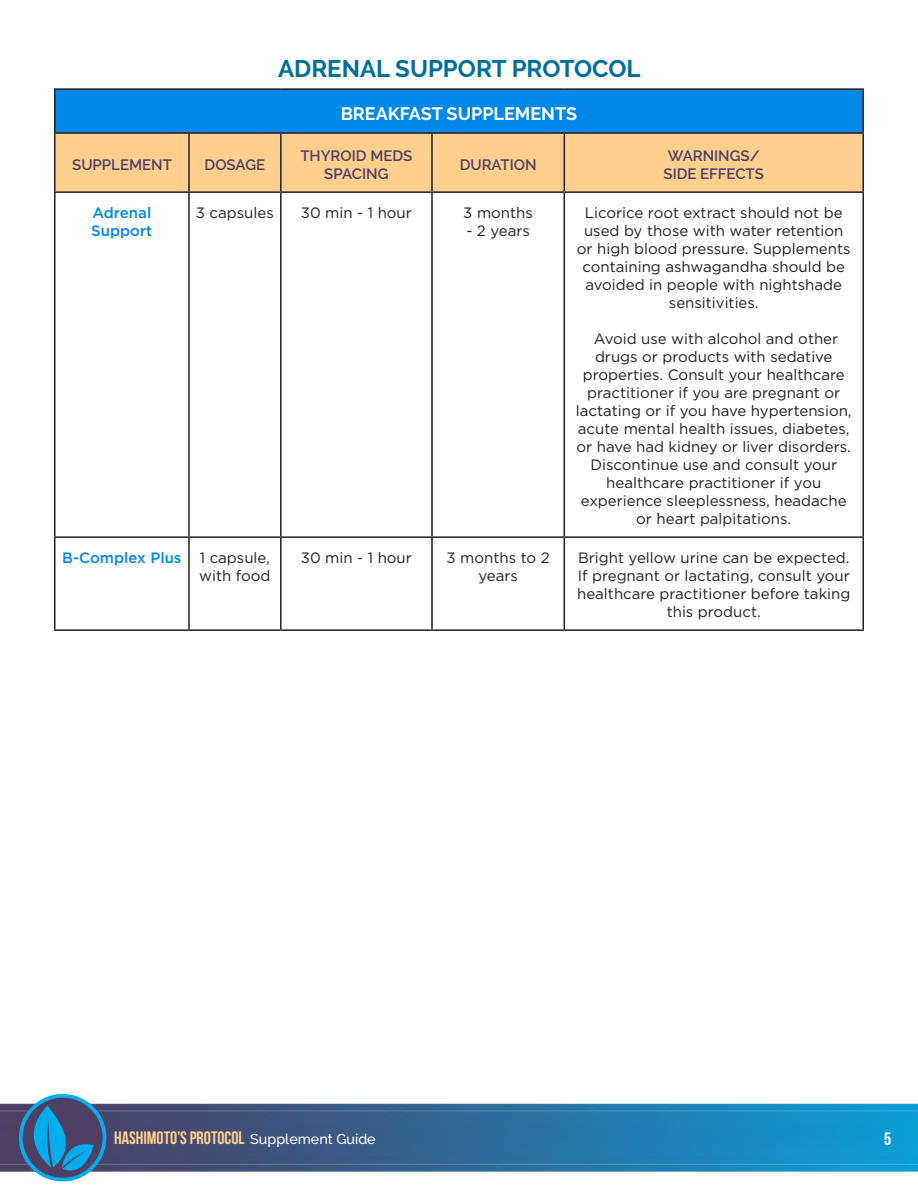
<style>
.page{position:relative;width:918px;height:1188px;background:#fff}
.page>*{position:absolute;margin:0;border:0;box-sizing:border-box;transform-origin:0 0}
.t1{font:700 24px "Raleway";color:#006f9c}
.t2{font:18px "Bebas Neue";color:#fecf8d}
.t3{font:700 18px "Raleway";color:#fff}
.t4{font:18px "Bebas Neue";color:#fff}
.t5{font:15px/18px "Gotham";color:#231f20;text-align:center}
.t6{font:600 15px/18px "Raleway";color:#4d4064;text-align:center}
.t7{font:500 15px "Gotham";color:#0088e8}
.s1{font-family:"Raleway";font-weight:500;font-size:14.25px;color:#fff}
</style>
<div class="page">
<img style="left:0;top:1103px;width:918px;height:69px">
<svg style="left:17px;top:1094px;width:89px;height:87px;background:#487ea8"></svg>
<div style="left:55px;top:89px;width:808px;height:44px;background:#0088e8"></div>
<div style="left:56px;top:134px;width:806px;height:57px;background:#fecf8d"></div>
<hr style="left:54px;top:88px;width:135px;height:2px;background:#231f20">
<hr style="left:54px;top:90px;width:2px;height:42px;background:#231f20">
<hr style="left:189px;top:88px;width:92px;height:2px;background:#231f20">
<hr style="left:281px;top:88px;width:151px;height:2px;background:#231f20">
<hr style="left:432px;top:88px;width:132px;height:2px;background:#231f20">
<hr style="left:564px;top:88px;width:300px;height:2px;background:#231f20">
<hr style="left:862px;top:90px;width:2px;height:42px;background:#231f20">
<hr style="left:54px;top:132px;width:135px;height:2px;background:#231f20">
<hr style="left:54px;top:134px;width:2px;height:57px;background:#231f20">
<hr style="left:189px;top:132px;width:92px;height:2px;background:#231f20">
<hr style="left:188px;top:134px;width:2px;height:57px;background:#231f20">
<hr style="left:281px;top:132px;width:151px;height:2px;background:#231f20">
<hr style="left:280px;top:134px;width:2px;height:57px;background:#231f20">
<hr style="left:432px;top:132px;width:132px;height:2px;background:#231f20">
<hr style="left:431px;top:134px;width:2px;height:57px;background:#231f20">
<hr style="left:564px;top:132px;width:300px;height:2px;background:#231f20">
<hr style="left:564px;top:134px;width:1px;height:57px;background:#231f20">
<hr style="left:862px;top:134px;width:2px;height:57px;background:#231f20">
<hr style="left:54px;top:191px;width:135px;height:2px;background:#231f20">
<hr style="left:54px;top:193px;width:2px;height:343px;background:#231f20">
<hr style="left:189px;top:191px;width:92px;height:2px;background:#231f20">
<hr style="left:188px;top:193px;width:2px;height:343px;background:#231f20">
<hr style="left:281px;top:191px;width:151px;height:2px;background:#231f20">
<hr style="left:280px;top:193px;width:2px;height:343px;background:#231f20">
<hr style="left:432px;top:191px;width:132px;height:2px;background:#231f20">
<hr style="left:431px;top:193px;width:2px;height:343px;background:#231f20">
<hr style="left:564px;top:191px;width:300px;height:2px;background:#231f20">
<hr style="left:564px;top:193px;width:1px;height:343px;background:#231f20">
<hr style="left:862px;top:193px;width:2px;height:343px;background:#231f20">
<hr style="left:54px;top:536px;width:135px;height:2px;background:#231f20">
<hr style="left:54px;top:538px;width:2px;height:91px;background:#231f20">
<hr style="left:189px;top:536px;width:92px;height:2px;background:#231f20">
<hr style="left:188px;top:538px;width:2px;height:91px;background:#231f20">
<hr style="left:281px;top:536px;width:151px;height:2px;background:#231f20">
<hr style="left:280px;top:538px;width:2px;height:91px;background:#231f20">
<hr style="left:432px;top:536px;width:132px;height:2px;background:#231f20">
<hr style="left:431px;top:538px;width:2px;height:91px;background:#231f20">
<hr style="left:564px;top:536px;width:300px;height:2px;background:#231f20">
<hr style="left:564px;top:538px;width:1px;height:91px;background:#231f20">
<hr style="left:862px;top:538px;width:2px;height:91px;background:#231f20">
<hr style="left:54px;top:629px;width:135px;height:2px;background:#231f20">
<hr style="left:189px;top:629px;width:92px;height:2px;background:#231f20">
<hr style="left:281px;top:629px;width:151px;height:2px;background:#231f20">
<hr style="left:432px;top:629px;width:132px;height:2px;background:#231f20">
<hr style="left:564px;top:629px;width:300px;height:2px;background:#231f20">
<p class="t1" style="left:278px;top:54px;width:364px">ADRENAL SUPPORT PROTOCOL</p>
<p class="t3" style="left:341px;top:103px;width:238px">BREAKFAST SUPPLEMENTS</p>
<p class="t6" style="left:72px;top:155px;width:101px">SUPPLEMENT</p>
<p class="t6" style="left:205px;top:155px;width:62px">DOSAGE</p>
<p class="t6" style="left:300px;top:146px;width:113px">THYROID MEDS<br>SPACING</p>
<p class="t6" style="left:460px;top:155px;width:78px">DURATION</p>
<p class="t6" style="left:664px;top:146px;width:102px;text-align:left">WARNINGS/<br>SIDE EFFECTS</p>
<p class="t7" style="left:92px;top:203px;width:60px">Adrenal</p>
<p class="t7" style="left:91px;top:221px;width:63px">Support</p>
<p class="t5" style="left:196px;top:203px;width:79px">3 capsules</p>
<p class="t5" style="left:301px;top:203px;width:113px">30 min - 1 hour</p>
<p class="t5" style="left:463px;top:203px;width:71px">3 months</p>
<p class="t5" style="left:466px;top:221px;width:65px">- 2 years</p>
<p class="t5" style="left:577px;top:203px;width:275px">Licorice root extract should not be used by those with water retention or high blood pressure. Supplements containing ashwagandha should be avoided in people with nightshade sensitivities.</p>
<p class="t5" style="left:576px;top:329px;width:277px">Avoid use with alcohol and other drugs or products with sedative properties. Consult your healthcare practitioner if you are pregnant or lactating or if you have hypertension, acute mental health issues, diabetes, or have had kidney or liver disorders.<br>Discontinue use and consult your healthcare practitioner if you experience sleeplessness, headache or heart palpitations.</p>
<p class="t7" style="left:62px;top:548px;width:121px">B-Complex Plus</p>
<p class="t5" style="left:199px;top:548px;width:73px;text-align:left">1 capsule, with food</p>
<p class="t5" style="left:301px;top:548px;width:113px">30 min - 1 hour</p>
<p class="t5" style="left:447px;top:548px;width:105px">3 months to 2 years</p>
<p class="t5" style="left:577px;top:548px;width:275px">Bright yellow urine can be expected.<br>If pregnant or lactating, consult your healthcare practitioner before taking this product.</p>
<p class="t2" style="left:114px;top:1127px;width:263px">HASHIMOTO’S PROTOCOL <span class="s1">Supplement Guide</span></p>
<p class="t4" style="left:884px;top:1129px;width:9px">5</p>
</div>
